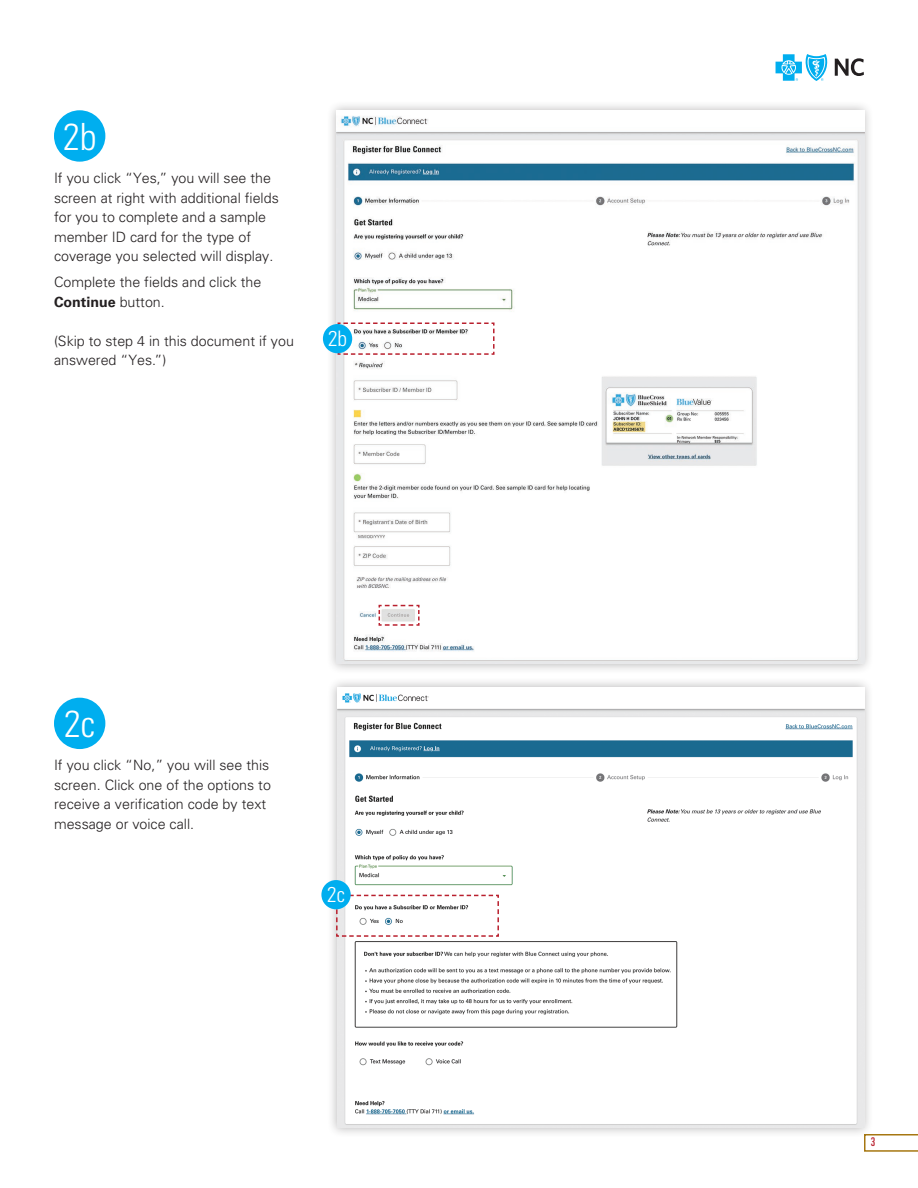
<style>
.page{position:relative;width:918px;height:1188px;background:#fff}
.page>*{position:absolute;margin:0;border:0;box-sizing:border-box;transform-origin:0 0}
.t1{font:300 condensed 37.5px "Univers LT Std";color:#fff}
.t2{font:300 condensed 21.3px "Univers LT Std";color:#fff}
.t3{font:300 14.25px/19.5px "Univers LT Std";color:#231f20}
.t4{font:ultra-condensed 12px "Univers LT Std";color:#b9202e}
.s1{font-weight:700}
</style>
<div class="page">
<svg style="left:776px;top:54px;width:52px;height:27px"></svg>
<svg style="left:835px;top:58px;width:29px;height:18px"></svg>
<svg style="left:864px;top:1134px;width:54px;height:18px"></svg>
<div style="left:327px;top:100px;width:547px;height:574px;background:#231f20;opacity:.32"></div>
<img style="left:337px;top:110px;width:527px;height:554px">
<svg style="left:378px;top:604px;width:42px;height:22px"></svg>
<div style="left:54px;top:698px;width:51px;height:51px;background:#00aeef;border-radius:50%"></div>
<div style="left:327px;top:677px;width:547px;height:461px;background:#231f20;opacity:.32"></div>
<img style="left:337px;top:687px;width:527px;height:441px">
<svg style="left:335px;top:894px;width:165px;height:44px"></svg>
<div style="left:321px;top:880px;width:30px;height:29px;background:#00aeef;border-radius:50%"></div>
<svg style="left:337px;top:322px;width:158px;height:34px"></svg>
<div style="left:323px;top:324px;width:29px;height:29px;background:#00aeef;border-radius:50%"></div>
<div style="left:54px;top:110px;width:51px;height:52px;background:#00aeef;border-radius:50%"></div>
<h1 class="t1" style="left:63px;top:114px;width:35px">2b</h1>
<p class="t3" style="left:54px;top:168px;width:226px">If you click “Yes,” you will see the screen at right with additional fields for you to complete and a sample member ID card for the type of coverage you selected will display.</p>
<p class="t3" style="left:54px;top:272px;width:209px">Complete the fields and click the<br><span class="s1">Continue</span> button.</p>
<p class="t3" style="left:54px;top:331px;width:241px">(Skip to step 4 in this document if you answered “Yes.”)</p>
<h2 class="t2" style="left:328px;top:326px;width:20px">2b</h2>
<h1 class="t1" style="left:64px;top:701px;width:33px">2c</h1>
<p class="t3" style="left:54px;top:756px;width:218px">If you click “No,” you will see this screen. Click one of the options to receive a verification code by text message or voice call.</p>
<h2 class="t2" style="left:327px;top:882px;width:19px">2c</h2>
<p class="t4" style="left:871px;top:1135px;width:6px">3</p>
</div>
